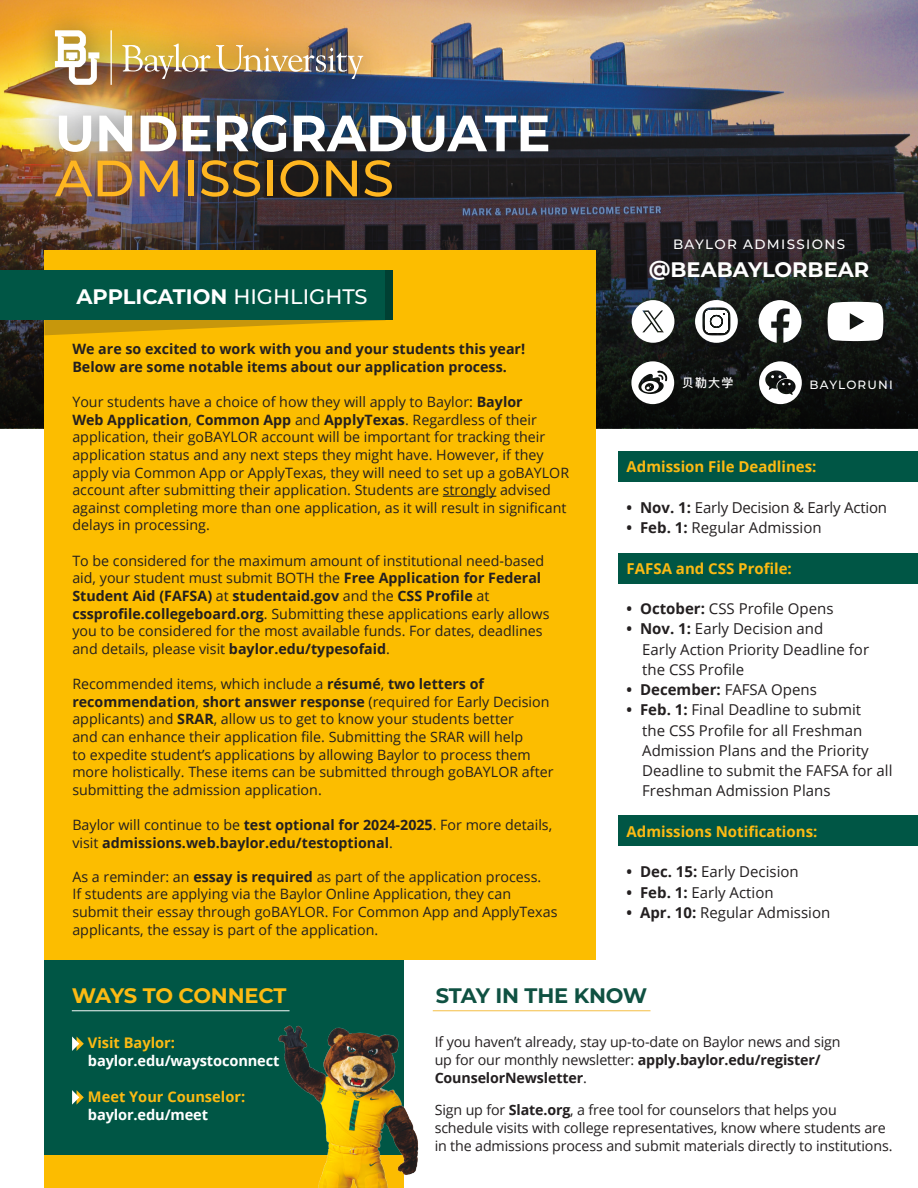
<style>
.page{position:relative;width:918px;height:1188px;background:#fff}
.page>*{position:absolute;margin:0;border:0;box-sizing:border-box;transform-origin:0 0}
.t1{font:700 51px "Montserrat";color:#fff}
.t2{font:500 51px "Montserrat";color:#ffb620}
.t3{font:700 21px "Montserrat";color:#fff}
.t4{font:700 21px "Montserrat";letter-spacing:-.02em;color:#fcba13}
.t5{font:700 21px "Montserrat";letter-spacing:-.01em;color:#0f5142}
.t6{font:15px "Open Sans 2";color:#231f20}
.t7{font:15px "Open Sans";color:#231f20}
.t8{font:700 15px "Open Sans";color:#fcba13}
.t9{font:15px "Open Sans Bold 2";color:#fcba13}
.t10{font:15px "Open Sans Bold 2";color:#231f20}
.t11{font:14.7px "Open Sans Bold 2";letter-spacing:-.01em;color:#fff}
.t12{font:14.7px "Open Sans Bold 2";color:#fcba13}
.t13{font:14.25px/17.7px "Open Sans 2";color:#231f20}
.t14{font:14.25px/17.7px "Open Sans Bold 2";color:#231f20}
.t15{font:500 13.5px "Montserrat";letter-spacing:.1em;color:#fff}
.t16{font:500 12px "Montserrat";letter-spacing:.1em;color:#fff}
.t17{font:500 12px "Ping Fang TC";color:#fff}
.s1{font-weight:500}
.s2{font-family:"Open Sans Bold 2"}
.s3{font-family:"Open Sans"}
.s4{font-family:"Open Sans";font-weight:700}
.s5{font-family:"Open Sans 2"}
</style>
<div class="page">
<div style="left:618px;top:451px;width:300px;height:31px;background:#005645"></div>
<div style="left:618px;top:553px;width:300px;height:31px;background:#005645"></div>
<div style="left:618px;top:816px;width:300px;height:30px;background:#005645"></div>
<div style="left:44px;top:957px;width:360px;height:231px;background:#005645"></div>
<hr style="left:72px;top:1010px;width:218px;height:1px;background:#f6fbfb">
<img style="left:0;top:0;width:918px;height:428px">
<div style="left:44px;top:251px;width:552px;height:709px;background:#fcbd00"></div>
<svg style="left:44px;top:320px;width:342px;height:15px"></svg>
<div style="left:0;top:271px;width:386px;height:49px;background:#005645"></div>
<div style="left:386px;top:271px;width:7px;height:49px;background:#004033"></div>
<svg style="left:72px;top:1090px;width:12px;height:15px"></svg>
<svg style="left:72px;top:1037px;width:12px;height:14px"></svg>
<hr style="left:433px;top:1010px;width:217px;height:1px;background:#f5be42">
<div style="left:44px;top:1156px;width:360px;height:32px;background:#fcbc00"></div>
<img style="left:274px;top:1010px;width:145px;height:178px">
<hr style="left:443px;top:496px;width:53px;height:1px;background:#1d1e1f">
<div style="left:28px;top:85px;width:549px;height:141px;background:#1d1e1f;opacity:.75"></div>
<div style="left:27px;top:1px;width:363px;height:113px;background:#1d1e1f;opacity:.5"></div>
<img style="left:111px;top:30px;width:252px;height:55px">
<svg style="left:55px;top:30px;width:44px;height:55px"></svg>
<svg style="left:695px;top:300px;width:43px;height:43px"></svg>
<svg style="left:759px;top:300px;width:43px;height:43px"></svg>
<svg style="left:828px;top:302px;width:55px;height:39px"></svg>
<svg style="left:631px;top:361px;width:43px;height:43px"></svg>
<svg style="left:759px;top:361px;width:43px;height:43px"></svg>
<svg style="left:632px;top:300px;width:42px;height:43px"></svg>
<p class="t1" style="left:55px;top:96px;width:497px">UNDERGRADUATE</p>
<p class="t2" style="left:55px;top:143px;width:341px">ADMISSIONS</p>
<p class="t3" style="left:76px;top:281px;width:293px">APPLICATION <span class="s1">HIGHLIGHTS</span></p>
<p class="t14" style="left:72px;top:340px;width:454px">We are so excited to work with you and your students this year!<br>Below are some notable items about our application process.</p>
<p class="t13" style="left:72px;top:393px;width:498px">Your students have a choice of how they will apply to Baylor: <span class="s2">Baylor<br>Web Application</span>, <span class="s2">Common App</span> and <span class="s2">ApplyTexas</span>. Regardless of their application, their goBAYLOR account will be important for tracking their application status and any next steps they might have. However, if they apply via Common App or ApplyTexas, they will need to set up a goBAYLOR account after submitting their application. Students are strongly advised <span class="s3">against completing more than one application, as it will result in significant </span>delays in processing.</p>
<p class="t13" style="left:72px;top:551px;width:473px">To be considered for the maximum amount of institutional need-based aid, your student must submit BOTH the <span class="s2">Free Application for Federal<br>Student Aid (FAFSA)</span> at <span class="s2">studentaid.gov</span> and the <span class="s4">CSS Profile</span> at</p>
<p class="t13" style="left:72px;top:604px;width:479px"><span class="s4">cssprofile.collegeboard.org</span>. Submitting these applications early allows you to be considered for the most available funds. For dates, deadlines and details, please visit <span class="s2">baylor.edu/typesofaid</span>.</p>
<p class="t13" style="left:72px;top:675px;width:483px">Recommended items, which include a <span class="s2">résumé</span>, <span class="s2">two letters of recommendation</span>, <span class="s2">short answer response</span> (required for Early Decision applicants) and <span class="s2">SRAR</span>, allow us to get to know your students better<br><span class="s3">and can enhance their application file. Submitting the SRAR will help<br></span>to expedite student’s applications by allowing Baylor to process them more holistically. These items can be submitted through goBAYLOR after submitting the admission application.</p>
<p class="t14" style="left:72px;top:816px;width:481px"><span class="s5">Baylor will continue to be</span> test optional for 2024-2025<span class="s5">. For more details, visit</span> admissions.web.baylor.edu/testoptional<span class="s5">.</span></p>
<p class="t13" style="left:72px;top:867px;width:487px">As a reminder: an <span class="s2">essay is required</span> as part of the application process.<br>If students are applying via the Baylor Online Application, they can submit their essay through goBAYLOR. For Common App and ApplyTexas applicants, the essay is part of the application.</p>
<p class="t15" style="left:673px;top:235px;width:174px">BAYLOR ADMISSIONS</p>
<p class="t3" style="left:649px;top:254px;width:222px">@BEABAYLORBEAR</p>
<p class="t17" style="left:682px;top:375px;width:53px">贝勒大学</p>
<p class="t16" style="left:810px;top:376px;width:85px">BAYLORUNI</p>
<p class="t9" style="left:627px;top:456px;width:191px">Admission File Deadlines:</p>
<p class="t6" style="left:627px;top:497px;width:262px"><span class="s2">• Nov. 1:</span> Early Decision &amp; Early Action</p>
<p class="t6" style="left:627px;top:517px;width:197px"><span class="s2">• Feb. 1:</span> Regular Admission</p>
<p class="t8" style="left:627px;top:558px;width:167px">FAFSA and CSS Profile:</p>
<p class="t7" style="left:627px;top:598px;width:208px"><span class="s2">• October:</span> CSS Profile Opens</p>
<p class="t6" style="left:627px;top:619px;width:198px"><span class="s2">• Nov. 1:</span> Early Decision and</p>
<p class="t6" style="left:642px;top:639px;width:228px">Early Action Priority Deadline for</p>
<p class="t7" style="left:642px;top:659px;width:103px">the CSS Profile</p>
<p class="t10" style="left:627px;top:679px;width:192px">• December: <span class="s5">FAFSA Opens</span></p>
<p class="t6" style="left:627px;top:700px;width:236px"><span class="s2">• Feb. 1:</span> Final Deadline to submit</p>
<p class="t7" style="left:642px;top:720px;width:221px">the CSS Profile for all Freshman</p>
<p class="t6" style="left:642px;top:740px;width:228px">Admission Plans and the Priority</p>
<p class="t6" style="left:642px;top:760px;width:252px">Deadline to submit the FAFSA for all</p>
<p class="t6" style="left:642px;top:781px;width:190px">Freshman Admission Plans</p>
<p class="t8" style="left:627px;top:821px;width:192px">Admissions Notifications:</p>
<p class="t6" style="left:627px;top:862px;width:174px"><span class="s2">• Dec. 15:</span> Early Decision</p>
<p class="t6" style="left:627px;top:882px;width:148px"><span class="s2">• Feb. 1:</span> Early Action</p>
<p class="t6" style="left:627px;top:902px;width:205px"><span class="s2">• Apr. 10:</span> Regular Admission</p>
<p class="t4" style="left:72px;top:981px;width:216px">WAYS TO CONNECT</p>
<p class="t12" style="left:88px;top:1032px;width:89px">Visit Baylor:</p>
<p class="t11" style="left:88px;top:1050px;width:193px">baylor.edu/waystoconnect</p>
<p class="t12" style="left:88px;top:1086px;width:159px">Meet Your Counselor:</p>
<p class="t11" style="left:88px;top:1104px;width:122px">baylor.edu/meet</p>
<p class="t5" style="left:436px;top:981px;width:213px">STAY IN THE KNOW</p>
<p class="t13" style="left:435px;top:1033px;width:407px">If you haven’t already, stay up-to-date on Baylor news and sign up for our monthly newsletter: <span class="s2">apply.baylor.edu/register/<br>CounselorNewsletter</span>.</p>
<p class="t13" style="left:435px;top:1100px;width:459px">Sign up for <span class="s2">Slate.org</span>, a free tool for counselors that helps you schedule visits with college representatives, know where students are in the admissions process and submit materials directly to institutions.</p>
</div>
